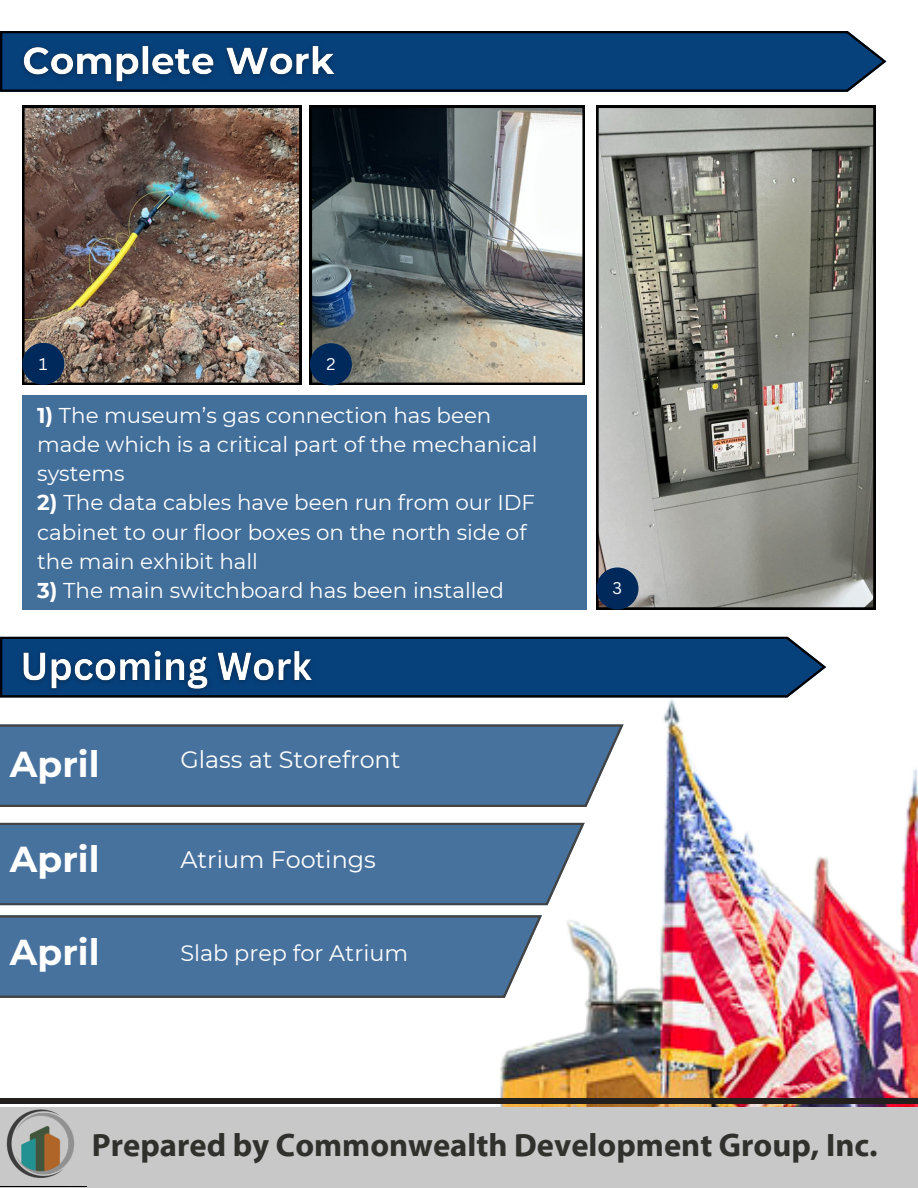
<style>
.page{position:relative;width:918px;height:1188px;background:#fff}
.page>*{position:absolute;margin:0;border:0;box-sizing:border-box;transform-origin:0 0}
.t1{font:700 36px "Montserrat";color:#fff}
.t2{font:700 32.7px "Myriad Pro";color:#30302c}
.t3{font:23.85px "Montserrat";color:#fff}
.t4{font:22.35px "Montserrat";color:#fff}
.t5{font:21.45px/29.2px "Montserrat";color:#fff}
.t6{font:16.5px "Canva Sans";color:#fff}
.s1{font-weight:700}
</style>
<div class="page">
<img style="left:496px;top:697px;width:422px;height:410px">
<svg style="left:0;top:724px;width:623px;height:83px;background:#4d739b"></svg>
<svg style="left:0;top:823px;width:585px;height:82px;background:#4d749c"></svg>
<div style="left:0;top:1107px;width:918px;height:81px;background:#c8c8c8"></div>
<img style="left:6px;top:1109px;width:69px;height:69px">
<div style="left:0;top:1098px;width:918px;height:6px;background:#221f1c"></div>
<svg style="left:0;top:915px;width:542px;height:82px;background:#4e749d"></svg>
<svg style="left:0;top:31px;width:886px;height:61px;background:#0e4074"></svg>
<svg style="left:0;top:637px;width:826px;height:60px;background:#0d4074"></svg>
<img style="left:14px;top:639px;width:308px;height:59px">
<svg style="left:596px;top:106px;width:279px;height:504px;background:#898982"></svg>
<img style="left:310px;top:106px;width:274px;height:279px">
<img style="left:22px;top:106px;width:279px;height:279px">
<div style="left:22px;top:395px;width:565px;height:215px;background:#436f9b"></div>
<div style="left:22px;top:343px;width:42px;height:42px;background:#00295b;border-radius:50%"></div>
<div style="left:310px;top:343px;width:42px;height:42px;background:#00295b;border-radius:50%"></div>
<div style="left:596px;top:567px;width:42px;height:43px;background:#00295b;border-radius:50%"></div>
<img style="left:14px;top:37px;width:332px;height:55px">
<p class="t6" style="left:39px;top:352px;width:10px">1</p>
<p class="t6" style="left:326px;top:353px;width:11px">2</p>
<h1 class="t5" style="left:37px;top:400px;width:502px"><span class="s1">1)</span> The museum’s gas connection has been made which is a critical part of the mechanical systems</h1>
<h3 class="t5" style="left:37px;top:488px;width:499px"><span class="s1">2)</span> The data cables have been run from our IDF cabinet to our floor boxes on the north side of the main exhibit hall</h3>
<h1 class="t5" style="left:37px;top:576px;width:468px"><span class="s1">3)</span> The main switchboard has been installed</h1>
<h3 class="t1" style="left:10px;top:742px;width:91px">April</h3>
<p class="t3" style="left:180px;top:745px;width:222px">Glass at Storefront</p>
<h1 class="t1" style="left:10px;top:838px;width:91px">April</h1>
<h3 class="t3" style="left:180px;top:845px;width:197px">Atrium Footings</h3>
<p class="t1" style="left:10px;top:930px;width:91px">April</p>
<p class="t4" style="left:180px;top:939px;width:229px">Slab prep for Atrium</p>
<p class="t6" style="left:613px;top:577px;width:11px">3</p>
<p class="t2" style="left:92px;top:1131px;width:787px">Prepared by Commonwealth Development Group, Inc.</p>
</div>
